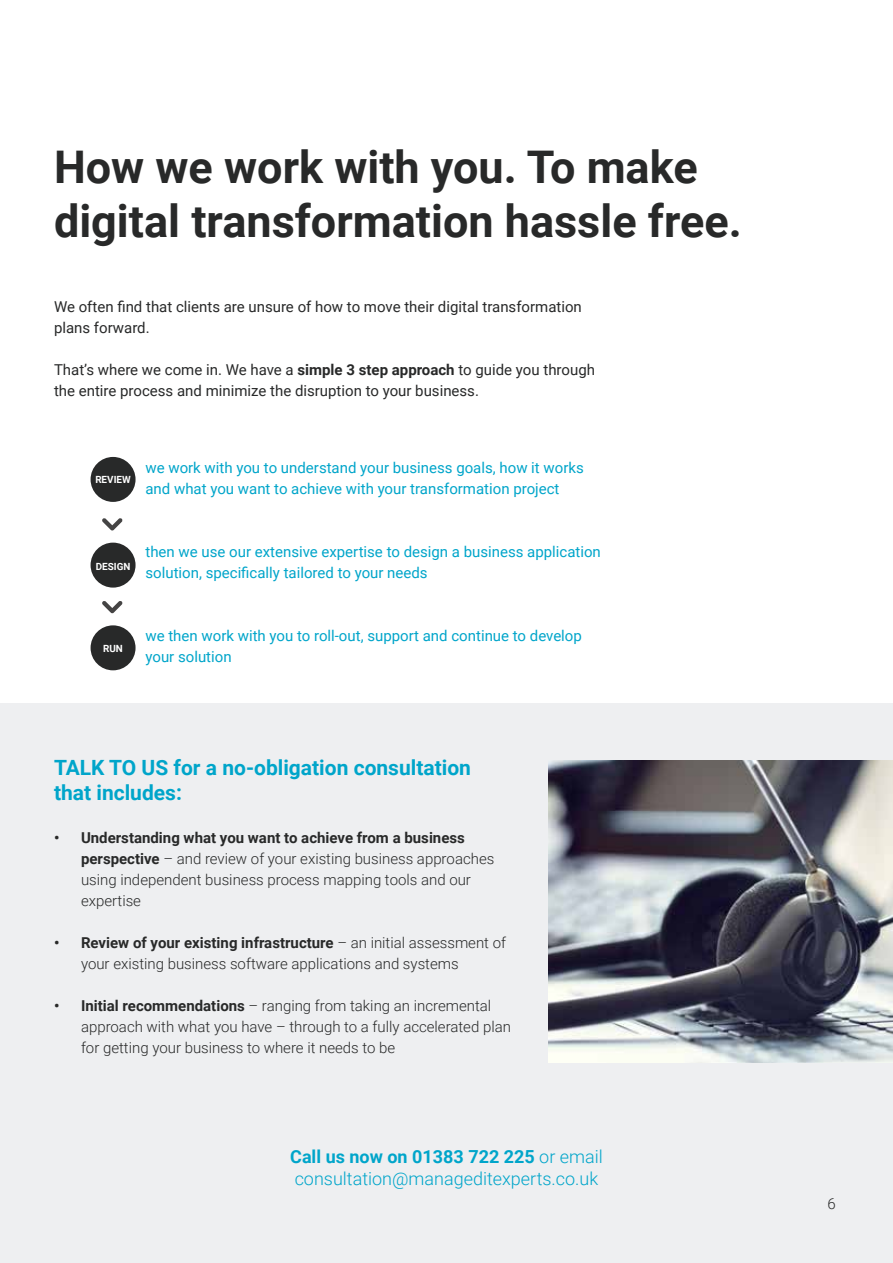
<style>
.page{position:relative;width:893px;height:1263px;background:#fff}
.page>*{position:absolute;margin:0;border:0;box-sizing:border-box;transform-origin:0 0}
.t1{font:700 45px/54px "Roboto";color:#282929}
.t2{font:700 21px/25.2px "Roboto";color:#00a5ca}
.t3{font:300 18px/21.6px "Roboto";color:#00a5ca}
.t4{font:300 15px/21px "Roboto";color:#282929}
.t5{font:15px/21px "Roboto";color:#00a5ca}
.t6{font:15px/21px "Roboto";color:#282929}
.t7{font:700 9.9px "Roboto";color:#fff}
.s1{font-weight:700}
</style>
<div class="page">
<div style="left:0;top:703px;width:893px;height:560px;background:#eeeff1"></div>
<img style="left:548px;top:761px;width:345px;height:301px">
<svg style="left:102px;top:518px;width:21px;height:12px"></svg>
<svg style="left:102px;top:601px;width:21px;height:12px"></svg>
<div style="left:91px;top:457px;width:45px;height:45px;background:#282929;border-radius:50%"></div>
<div style="left:91px;top:543px;width:45px;height:45px;background:#282929;border-radius:50%"></div>
<div style="left:91px;top:625px;width:45px;height:45px;background:#282929;border-radius:50%"></div>
<h1 class="t1" style="left:54px;top:138px;width:689px">How we work with you. To make digital transformation hassle free.</h1>
<p class="t6" style="left:54px;top:295px;width:529px">We often find that clients are unsure of how to move their digital transformation plans forward.</p>
<p class="t6" style="left:54px;top:358px;width:542px">That’s where we come in. We have a <span class="s1">simple 3 step approach</span> to guide you through the entire process and minimize the disruption to your business.</p>
<p class="t5" style="left:118px;top:456px;width:467px;text-align:center">• we work with you to understand your business goals, how it works and what you want to achieve with your transformation project</p>
<p class="t7" style="left:95px;top:473px;width:37px">REVIEW</p>
<p class="t7" style="left:96px;top:559px;width:36px">DESIGN</p>
<p class="t5" style="left:145px;top:540px;width:457px">then we use our extensive expertise to design a business application solution, specifically tailored to your needs</p>
<p class="t7" style="left:103px;top:641px;width:21px">RUN</p>
<p class="t5" style="left:145px;top:624px;width:438px">we then work with you to roll-out, support and continue to develop your solution</p>
<h2 class="t2" style="left:54px;top:754px;width:419px">TALK TO US for a no-obligation consultation that includes:</h2>
<p class="t4" style="left:81px;top:826px;width:415px;text-indent:-27px"><span class="s1">• Understanding what you want to achieve from a business perspective</span> – and review of your existing business approaches using independent business process mapping tools and our expertise</p>
<p class="t4" style="left:81px;top:931px;width:427px;text-indent:-27px"><span class="s1">• Review of your existing infrastructure</span> – an initial assessment of your existing business software applications and systems</p>
<p class="t4" style="left:81px;top:994px;width:431px;text-indent:-27px"><span class="s1">• Initial recommendations</span> – ranging from taking an incremental approach with what you have – through to a fully accelerated plan for getting your business to where it needs to be</p>
<p class="t3" style="left:290px;top:1145px;width:314px"><span class="s1">Call us now on 01383 722 225</span> or email consultation@manageditexperts.co.uk</p>
<p class="t4" style="left:827px;top:1192px;width:10px">6</p>
</div>
